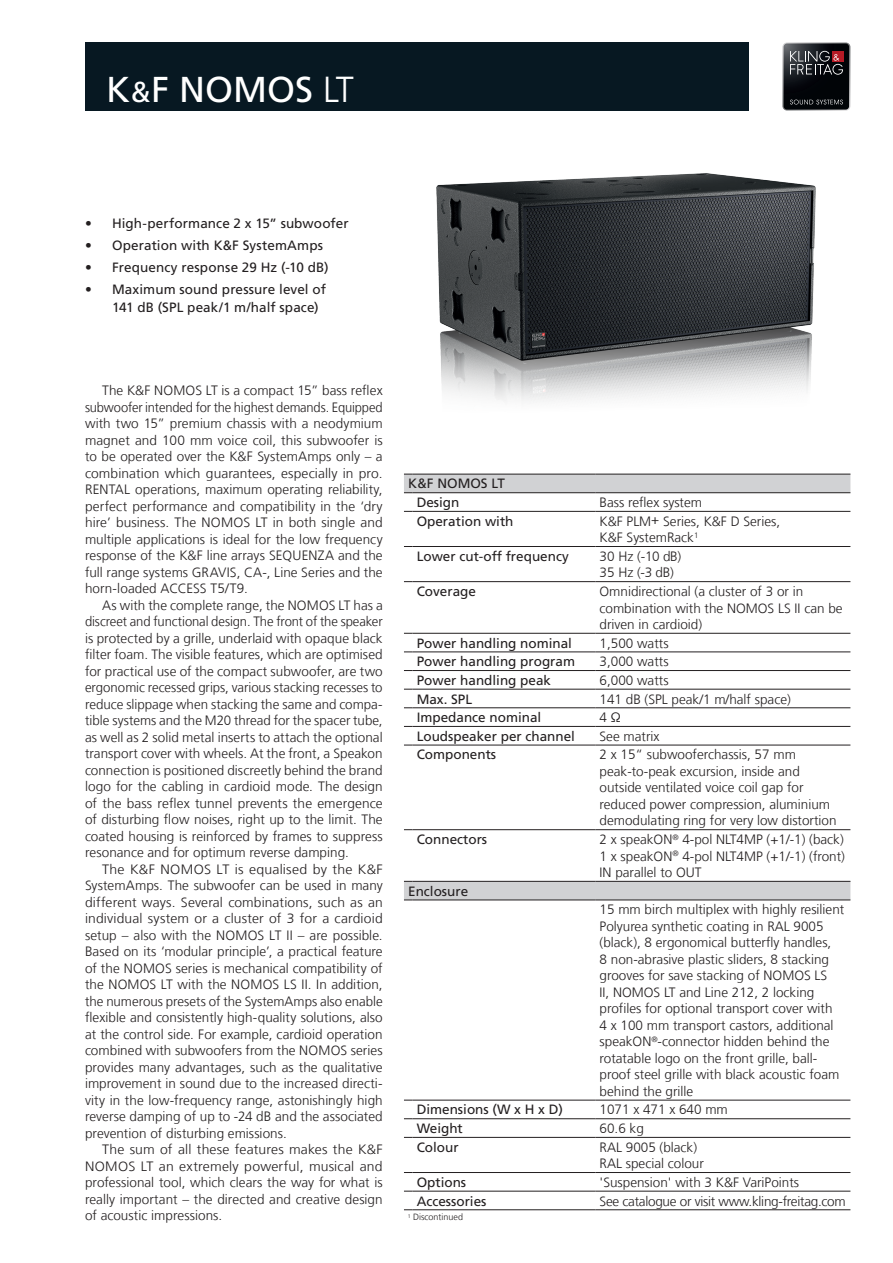
<style>
.page{position:relative;width:893px;height:1263px;background:#fff}
.page>*{position:absolute;margin:0;border:0;box-sizing:border-box;transform-origin:0 0}
.t1{font:36px "Frutiger LT Com";color:#fff}
.t2{font:300 13.5px/16.5px "Frutiger LT Com";color:#231f20}
.t3{font:300 13.5px/16.5px "Frutiger LT Com";color:#231f20;text-align:justify;scale:1.04 1}
.t4{font:13.5px/18.6px "Frutiger LT Com";color:#231f20}
.t5{font:300 13.5px "Frutiger LT Com";letter-spacing:-.02em;color:#231f20}
.t6{font:300 9px "Frutiger LT Com";color:#231f20}
.s1{font-size:28.8px}
.s2{font-weight:300}
</style>
<div class="page">
<div style="left:85px;top:43px;width:663px;height:68px;background:#071822"></div>
<svg style="left:404px;top:475px;width:446px;height:425px"></svg>
<hr style="left:412px;top:474px;width:183px;height:1px;background:#231f20">
<hr style="left:595px;top:474px;width:255px;height:1px;background:#231f20">
<hr style="left:412px;top:492px;width:183px;height:1px;background:#231f20">
<hr style="left:595px;top:492px;width:255px;height:1px;background:#231f20">
<hr style="left:412px;top:511px;width:183px;height:1px;background:#231f20">
<hr style="left:595px;top:511px;width:255px;height:1px;background:#231f20">
<hr style="left:412px;top:546px;width:183px;height:1px;background:#231f20">
<hr style="left:595px;top:546px;width:255px;height:1px;background:#231f20">
<hr style="left:412px;top:581px;width:183px;height:1px;background:#231f20">
<hr style="left:595px;top:581px;width:255px;height:1px;background:#231f20">
<hr style="left:412px;top:633px;width:183px;height:1px;background:#231f20">
<hr style="left:595px;top:633px;width:255px;height:1px;background:#231f20">
<hr style="left:412px;top:652px;width:183px;height:1px;background:#231f20">
<hr style="left:595px;top:652px;width:255px;height:1px;background:#231f20">
<hr style="left:412px;top:670px;width:183px;height:1px;background:#231f20">
<hr style="left:595px;top:670px;width:255px;height:1px;background:#231f20">
<hr style="left:412px;top:689px;width:183px;height:1px;background:#231f20">
<hr style="left:595px;top:689px;width:255px;height:1px;background:#231f20">
<hr style="left:412px;top:707px;width:183px;height:1px;background:#231f20">
<hr style="left:595px;top:707px;width:255px;height:1px;background:#231f20">
<hr style="left:412px;top:726px;width:183px;height:1px;background:#231f20">
<hr style="left:595px;top:726px;width:255px;height:1px;background:#231f20">
<hr style="left:412px;top:745px;width:183px;height:1px;background:#231f20">
<hr style="left:595px;top:745px;width:255px;height:1px;background:#231f20">
<hr style="left:412px;top:829px;width:183px;height:1px;background:#231f20">
<hr style="left:595px;top:829px;width:255px;height:1px;background:#231f20">
<hr style="left:412px;top:881px;width:183px;height:1px;background:#231f20">
<hr style="left:595px;top:881px;width:255px;height:1px;background:#231f20">
<hr style="left:412px;top:900px;width:183px;height:1px;background:#231f20">
<hr style="left:595px;top:900px;width:255px;height:1px;background:#231f20">
<hr style="left:412px;top:1100px;width:183px;height:1px;background:#231f20">
<hr style="left:595px;top:1100px;width:255px;height:1px;background:#231f20">
<hr style="left:412px;top:1118px;width:183px;height:1px;background:#231f20">
<hr style="left:595px;top:1118px;width:255px;height:1px;background:#231f20">
<hr style="left:412px;top:1137px;width:183px;height:1px;background:#231f20">
<hr style="left:412px;top:1172px;width:183px;height:1px;background:#231f20">
<hr style="left:412px;top:1191px;width:183px;height:1px;background:#231f20">
<hr style="left:412px;top:1209px;width:183px;height:1px;background:#231f20">
<hr style="left:595px;top:1137px;width:255px;height:1px;background:#231f20">
<hr style="left:595px;top:1172px;width:255px;height:1px;background:#231f20">
<hr style="left:595px;top:1191px;width:255px;height:1px;background:#231f20">
<hr style="left:595px;top:1209px;width:255px;height:1px;background:#231f20">
<img style="left:436px;top:173px;width:380px;height:229px">
<svg style="left:782px;top:43px;width:68px;height:68px;background:#2e2c30"></svg>
<h1 class="t1" style="left:106px;top:68px;width:249px">K<span class="s1">&amp;</span>F NOMOS <span class="s2">LT</span></h1>
<p class="t4" style="left:85px;top:214px;width:265px">• High-performance 2 x 15” subwoofer</p>
<p class="t4" style="left:85px;top:236px;width:240px">• Operation with K&amp;F SystemAmps</p>
<p class="t4" style="left:85px;top:258px;width:245px">• Frequency response 29 Hz (-10 dB)</p>
<p class="t4" style="left:112px;top:281px;width:215px;line-height:18px;text-indent:-27px">• Maximum sound pressure level of<br>141 dB (SPL peak/1 m/half space)</p>
<p class="t2" style="left:85px;top:382px;width:299px;text-align:justify;text-indent:17px">The K&amp;F NOMOS LT is a compact 15” bass reflex subwoofer intended for the highest demands. Equipped with two 15” premium chassis with a neodymium magnet and 100 mm voice coil, this subwoofer is to be operated over the K&amp;F SystemAmps only – a combination which guarantees, especially in pro.<br>RENTAL operations, maximum operating reliability, perfect performance and compatibility in the ‘dry hire’ business. The NOMOS LT in both single and multiple applications is ideal for the low frequency response of the K&amp;F line arrays SEQUENZA and the full range systems GRAVIS, CA-, Line Series and the horn-loaded ACCESS T5/T9.</p>
<p class="t2" style="left:85px;top:597px;width:299px;text-align:justify;text-indent:17px">As with the complete range, the NOMOS LT has a discreet and functional design. The front of the speaker is protected by a grille, underlaid with opaque black filter foam. The visible features, which are optimised for practical use of the compact subwoofer, are two ergonomic recessed grips, various stacking recesses to reduce slippage when stacking the same and compa&shy;tible systems and the M20 thread for the spacer tube, as well as 2 solid metal inserts to attach the optional transport cover with wheels. At the front, a Speakon connection is positioned discreetly behind the brand logo for the cabling in cardioid mode. The design of the bass reflex tunnel prevents the emergence of disturbing flow noises, right up to the limit. The coated housing is reinforced by frames to suppress resonance and for optimum reverse damping.</p>
<p class="t3" style="left:85px;top:861px;width:288px;text-indent:17px">The K&amp;F NOMOS LT is equalised by the K&amp;F SystemAmps. The subwoofer can be used in many different ways. Several combinations, such as an individual system or a cluster of 3 for a cardioid setup – also with the NOMOS LT II – are possible.<br>Based on its ‘modular principle’, a practical feature of the NOMOS series is mechanical compatibility of the NOMOS LT with the NOMOS LS II. In addition, the numerous presets of the SystemAmps also enable flexible and consistently high-quality solutions, also at the control side. For example, cardioid operation combined with subwoofers from the NOMOS series provides many advantages, such as the qualitative improvement in sound due to the increased directi&shy;vity in the low-frequency range, astonishingly high reverse damping of up to -24 dB and the associated prevention of disturbing emissions.</p>
<p class="t2" style="left:85px;top:1141px;width:299px;text-align:justify;text-indent:17px">The sum of all these features makes the K&amp;F NOMOS LT an extremely powerful, musical and professional tool, which clears the way for what is really important – the directed and creative design of acoustic impressions.</p>
<p class="t4" style="left:417px;top:475px;width:90px;text-indent:-9px">K&amp;F NOMOS LT<br>Design</p>
<p class="t2" style="left:600px;top:494px;width:104px">Bass reflex system</p>
<p class="t4" style="left:417px;top:512px;width:98px">Operation with</p>
<p class="t2" style="left:600px;top:513px;width:182px">K&amp;F PLM+ Series, K&amp;F D Series,<br>K&amp;F SystemRack<sup>1</sup></p>
<p class="t4" style="left:417px;top:547px;width:154px">Lower cut-off frequency</p>
<p class="t2" style="left:600px;top:548px;width:83px">30 Hz (-10 dB)<br>35 Hz (-3 dB)</p>
<p class="t4" style="left:417px;top:582px;width:61px">Coverage</p>
<p class="t2" style="left:600px;top:583px;width:245px">Omnidirectional (a cluster of 3 or in combination with the NOMOS LS II can be driven in cardioid)</p>
<p class="t4" style="left:417px;top:634px;width:157px">Power handling nominal</p>
<p class="t2" style="left:600px;top:635px;width:71px">1,500 watts</p>
<p class="t4" style="left:417px;top:652px;width:160px">Power handling program</p>
<p class="t2" style="left:600px;top:653px;width:71px">3,000 watts</p>
<p class="t4" style="left:417px;top:671px;width:136px">Power handling peak</p>
<p class="t2" style="left:600px;top:672px;width:71px">6,000 watts</p>
<p class="t4" style="left:417px;top:690px;width:57px">Max. SPL</p>
<p class="t2" style="left:600px;top:691px;width:193px">141 dB (SPL peak/1 m/half space)</p>
<p class="t4" style="left:417px;top:708px;width:126px">Impedance nominal</p>
<p class="t2" style="left:600px;top:709px;width:23px">4 Ω</p>
<p class="t4" style="left:417px;top:727px;width:160px">Loudspeaker per channel</p>
<p class="t2" style="left:600px;top:728px;width:61px">See matrix</p>
<p class="t4" style="left:417px;top:745px;width:81px">Components</p>
<p class="t2" style="left:600px;top:747px;width:239px">2 x 15“ subwooferchassis, 57 mm peak-to-peak excursion, inside and outside ventilated voice coil gap for reduced power compression, aluminium demodulating ring for very low distortion</p>
<p class="t4" style="left:417px;top:830px;width:72px">Connectors</p>
<p class="t2" style="left:600px;top:831px;width:247px;text-align:justify">2 x speakON<sup>®</sup> 4-pol NLT4MP (+1/-1) (back)<br>1 x speakON<sup>®</sup> 4-pol NLT4MP (+1/-1) (front)<br>IN parallel to OUT</p>
<p class="t4" style="left:408px;top:882px;width:62px">Enclosure</p>
<p class="t2" style="left:600px;top:901px;width:246px">15 mm birch multiplex with highly resilient Polyurea synthetic coating in RAL 9005 (black), 8 ergonomical butterfly handles,<br>8 non-abrasive plastic sliders, 8 stacking grooves for save stacking of NOMOS LS<br>II, NOMOS LT and Line 212, 2 locking profiles for optional transport cover with<br>4 x 100 mm transport castors, additional speakON<sup>®</sup>-connector hidden behind the rotatable logo on the front grille, ball&shy;proof steel grille with black acoustic foam behind the grille</p>
<p class="t4" style="left:417px;top:1100px;width:148px">Dimensions (W x H x D)</p>
<p class="t2" style="left:600px;top:1102px;width:130px">1071 x 471 x 640 mm</p>
<p class="t4" style="left:417px;top:1119px;width:48px">Weight</p>
<p class="t2" style="left:600px;top:1120px;width:46px">60.6 kg</p>
<p class="t4" style="left:417px;top:1138px;width:43px">Colour</p>
<p class="t2" style="left:600px;top:1139px;width:106px">RAL 9005 (black)<br>RAL special colour</p>
<p class="t4" style="left:417px;top:1173px;width:51px">Options</p>
<p class="t2" style="left:600px;top:1174px;width:201px">'Suspension' with 3 K&amp;F VariPoints</p>
<p class="t4" style="left:417px;top:1191px;width:71px">Accessories</p>
<p class="t5" style="left:600px;top:1193px;width:248px">See catalogue or visit www.kling-freitag.com</p>
<p class="t6" style="left:408px;top:1212px;width:57px"><sup>1</sup> Discontinued</p>
</div>
